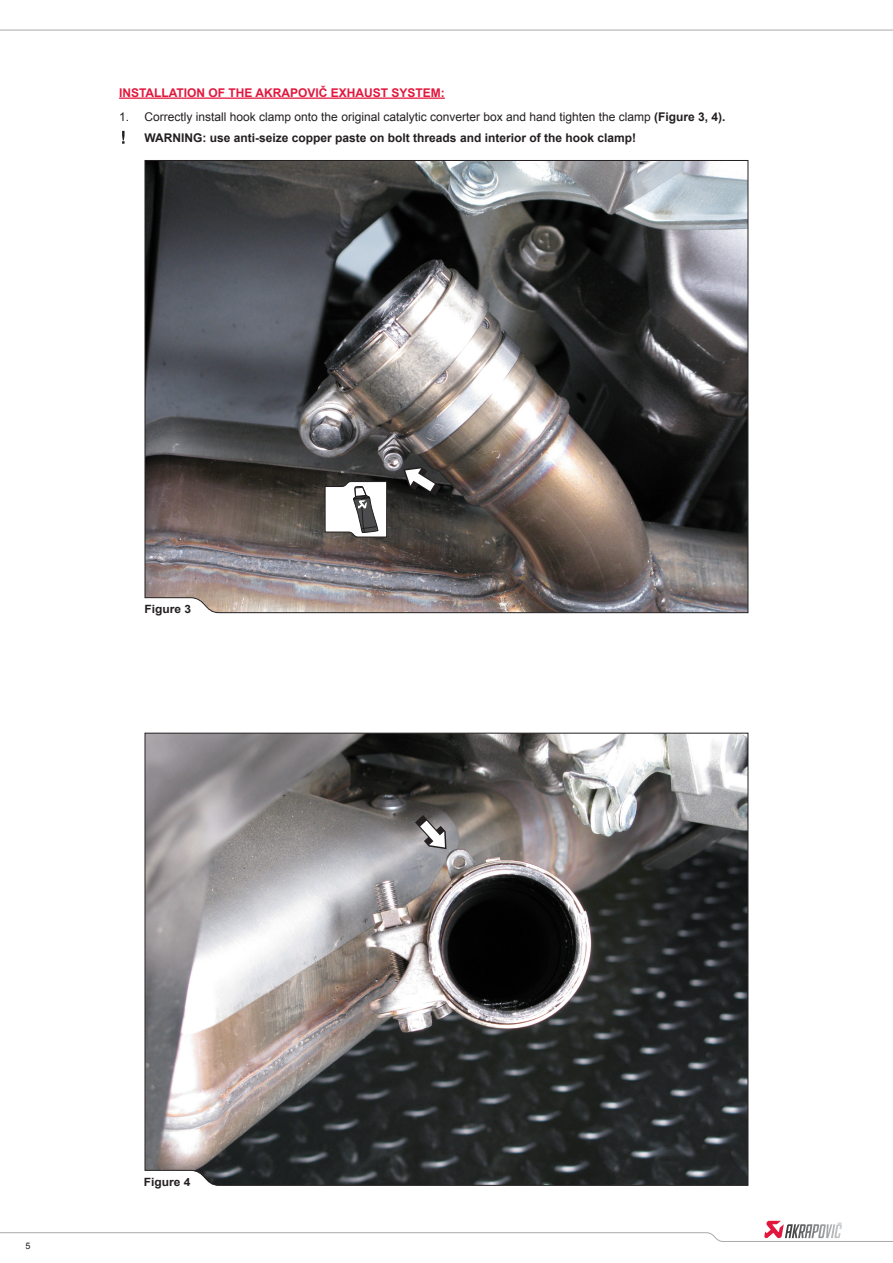
<style>
.page{position:relative;width:893px;height:1263px;background:#fff}
.page>*{position:absolute;margin:0;border:0;box-sizing:border-box;transform-origin:0 0}
.body_txt_bold{font:12px "Arial";color:#231f20}
.body_txt_bold-2{font:700 12px "Arial";color:#231f20}
.naslov_RD{font:700 12px "Arial";color:#e2173d}
.body_txt_bold-3{font:700 11.4px "Arial";color:#231f20;scale:1.05 1}
.t1{font:9px "Arial";color:#231f20}
.s1{font-weight:700}
</style>
<div class="page">
<img style="left:144px;top:160px;width:605px;height:453px">
<svg style="left:144px;top:732px;width:605px;height:454px;background:#6a6969"></svg>
<hr style="left:0;top:29px;width:893px;height:2px;background:#d3d3d5">
<svg style="left:0;top:1221px;width:893px;height:21px"></svg>
<svg style="left:122px;top:131px;width:3px;height:13px"></svg>
<svg style="left:403px;top:467px;width:38px;height:29px"></svg>
<svg style="left:415px;top:815px;width:31px;height:34px"></svg>
<svg style="left:324px;top:481px;width:63px;height:57px"></svg>
<hr style="left:119px;top:98px;width:326px;height:1px;background:#e2173d">
<p class="naslov_RD" style="left:119px;top:85px;width:327px">INSTALLATION OF THE AKRAPOVIČ EXHAUST SYSTEM:</p>
<p class="body_txt_bold" style="left:119px;top:109px;width:12px">1.</p>
<p class="body_txt_bold" style="left:145px;top:109px;width:582px">Correctly install hook clamp onto the original catalytic converter box and hand tighten the clamp <span class="s1">(Figure 3, 4).</span></p>
<p class="body_txt_bold-2" style="left:145px;top:129px;width:493px">WARNING: use anti-seize copper paste on bolt threads and interior of the hook clamp!</p>
<p class="body_txt_bold-3" style="left:145px;top:601px;width:46px">Figure 3</p>
<p class="t1" style="left:26px;top:1240px;width:7px">5</p>
<p class="body_txt_bold-3" style="left:144px;top:1174px;width:46px">Figure 4</p>
</div>
